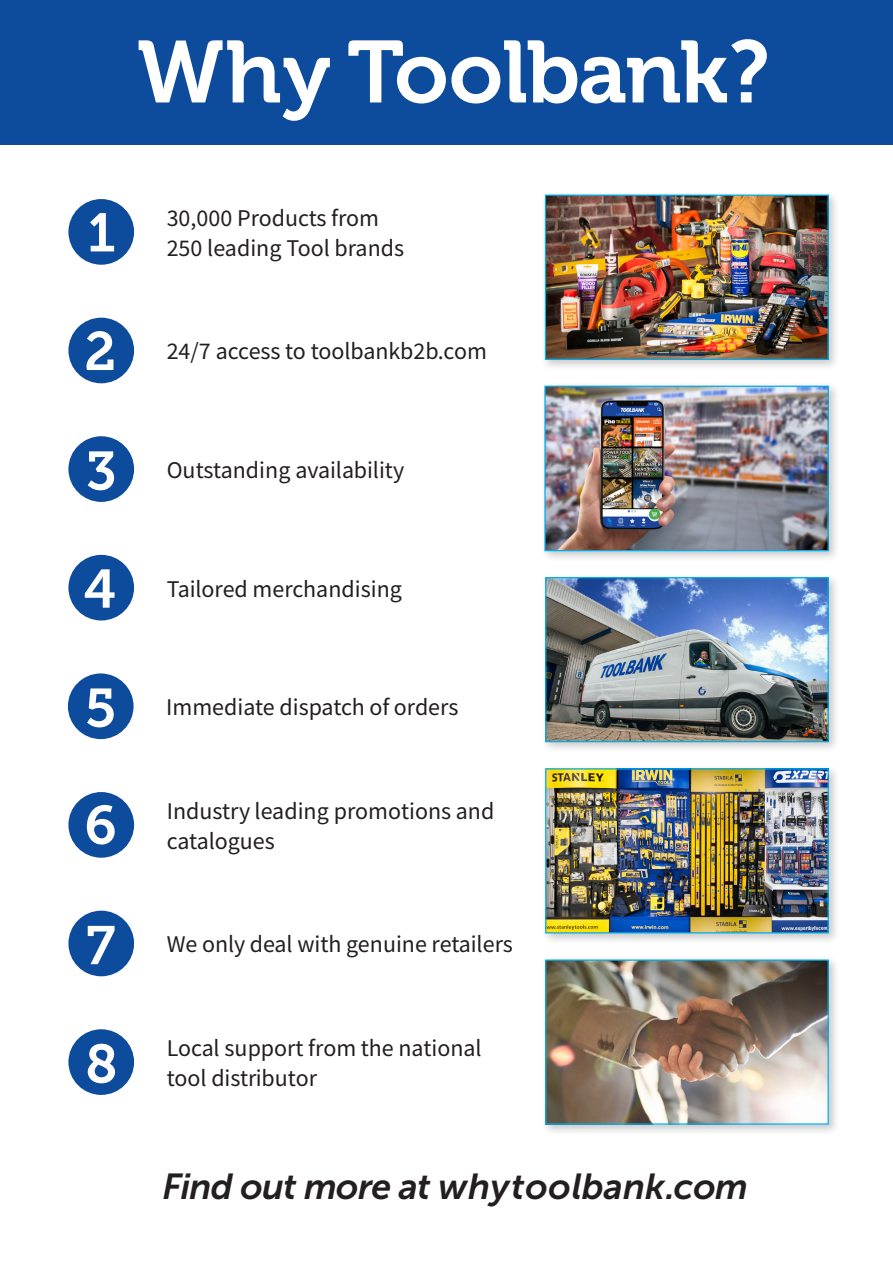
<style>
.page{position:relative;width:893px;height:1263px;background:#fff}
.page>*{position:absolute;margin:0;border:0;box-sizing:border-box;transform-origin:0 0}
.t1{font:87.45px "Museo 700";letter-spacing:-.02em;color:#fff}
.t2{font:54px "Museo Slab 700";color:#fff}
.t3{font:italic 36px "Museo Sans 700";color:#231f20}
.t4{font:24px "Source Sans Variable";color:#231f20}
</style>
<div class="page">
<div style="left:0;top:0;width:893px;height:145px;background:#0d4b9d"></div>
<div style="left:66px;top:197px;width:70px;height:70px;background:#0d4b9d;border-radius:50%"></div>
<div style="left:64px;top:195px;width:75px;height:74px;border:4px solid #fff;border-radius:50%"></div>
<div style="left:66px;top:1027px;width:70px;height:70px;background:#0d4b9d;border-radius:50%"></div>
<div style="left:64px;top:1025px;width:75px;height:74px;border:4px solid #fff;border-radius:50%"></div>
<div style="left:66px;top:315px;width:70px;height:71px;background:#0d4b9d;border-radius:50%"></div>
<div style="left:64px;top:313px;width:75px;height:75px;border:4px solid #fff;border-radius:50%"></div>
<div style="left:66px;top:434px;width:70px;height:70px;background:#0d4b9d;border-radius:50%"></div>
<div style="left:64px;top:432px;width:75px;height:74px;border:4px solid #fff;border-radius:50%"></div>
<div style="left:66px;top:553px;width:70px;height:70px;background:#0d4b9d;border-radius:50%"></div>
<div style="left:64px;top:550px;width:75px;height:75px;border:4px solid #fff;border-radius:50%"></div>
<div style="left:66px;top:671px;width:70px;height:70px;background:#0d4b9d;border-radius:50%"></div>
<div style="left:63px;top:669px;width:75px;height:75px;border:4px solid #fff;border-radius:50%"></div>
<div style="left:66px;top:790px;width:70px;height:70px;background:#0d4b9d;border-radius:50%"></div>
<div style="left:64px;top:787px;width:75px;height:75px;border:4px solid #fff;border-radius:50%"></div>
<div style="left:66px;top:908px;width:70px;height:70px;background:#0d4b9d;border-radius:50%"></div>
<div style="left:64px;top:906px;width:75px;height:75px;border:4px solid #fff;border-radius:50%"></div>
<div style="left:541px;top:190px;width:299px;height:181px;background:#231f20;opacity:.24"></div>
<img style="left:547px;top:197px;width:280px;height:161px">
<div style="left:545px;top:195px;width:284px;height:165px;border:1px solid #00aeef"></div>
<div style="left:541px;top:573px;width:299px;height:181px;background:#231f20;opacity:.24"></div>
<img style="left:547px;top:579px;width:280px;height:161px">
<div style="left:545px;top:577px;width:284px;height:165px;border:1px solid #00aeef"></div>
<div style="left:541px;top:764px;width:299px;height:181px;background:#231f20;opacity:.24"></div>
<img style="left:547px;top:770px;width:280px;height:161px">
<div style="left:545px;top:768px;width:284px;height:165px;border:1px solid #00aeef"></div>
<div style="left:541px;top:955px;width:299px;height:181px;background:#231f20;opacity:.24"></div>
<img style="left:547px;top:961px;width:280px;height:162px">
<div style="left:545px;top:959px;width:284px;height:166px;border:1px solid #00aeef"></div>
<div style="left:541px;top:382px;width:299px;height:180px;background:#231f20;opacity:.24"></div>
<img style="left:546px;top:388px;width:281px;height:161px">
<div style="left:544px;top:386px;width:285px;height:165px;border:1px solid #00aeef"></div>
<p class="t1" style="left:137px;top:24px;width:634px">Why Toolbank?</p>
<p class="t2" style="left:88px;top:202px;width:29px">1</p>
<p class="t4" style="left:167px;top:203px;width:214px">30,000 Products from</p>
<p class="t4" style="left:167px;top:233px;width:239px">250 leading Tool brands</p>
<p class="t2" style="left:84px;top:321px;width:34px">2</p>
<p class="t4" style="left:167px;top:337px;width:322px">24/7 access to toolbankb2b.com</p>
<p class="t2" style="left:86px;top:440px;width:33px">3</p>
<p class="t4" style="left:167px;top:456px;width:239px">Outstanding availability</p>
<p class="t2" style="left:83px;top:558px;width:35px">4</p>
<p class="t4" style="left:167px;top:574px;width:237px">Tailored merchandising</p>
<p class="t2" style="left:85px;top:677px;width:32px">5</p>
<p class="t4" style="left:166px;top:693px;width:294px">Immediate dispatch of orders</p>
<p class="t2" style="left:84px;top:795px;width:34px">6</p>
<p class="t4" style="left:167px;top:796px;width:329px">Industry leading promotions and</p>
<p class="t4" style="left:167px;top:826px;width:110px">catalogues</p>
<p class="t2" style="left:86px;top:915px;width:31px">7</p>
<p class="t4" style="left:167px;top:930px;width:348px">We only deal with genuine retailers</p>
<p class="t2" style="left:85px;top:1033px;width:34px">8</p>
<p class="t4" style="left:167px;top:1033px;width:316px">Local support from the national</p>
<p class="t4" style="left:167px;top:1063px;width:152px">tool distributor</p>
<p class="t3" style="left:162px;top:1166px;width:587px">Find out more at whytoolbank.com</p>
</div>
